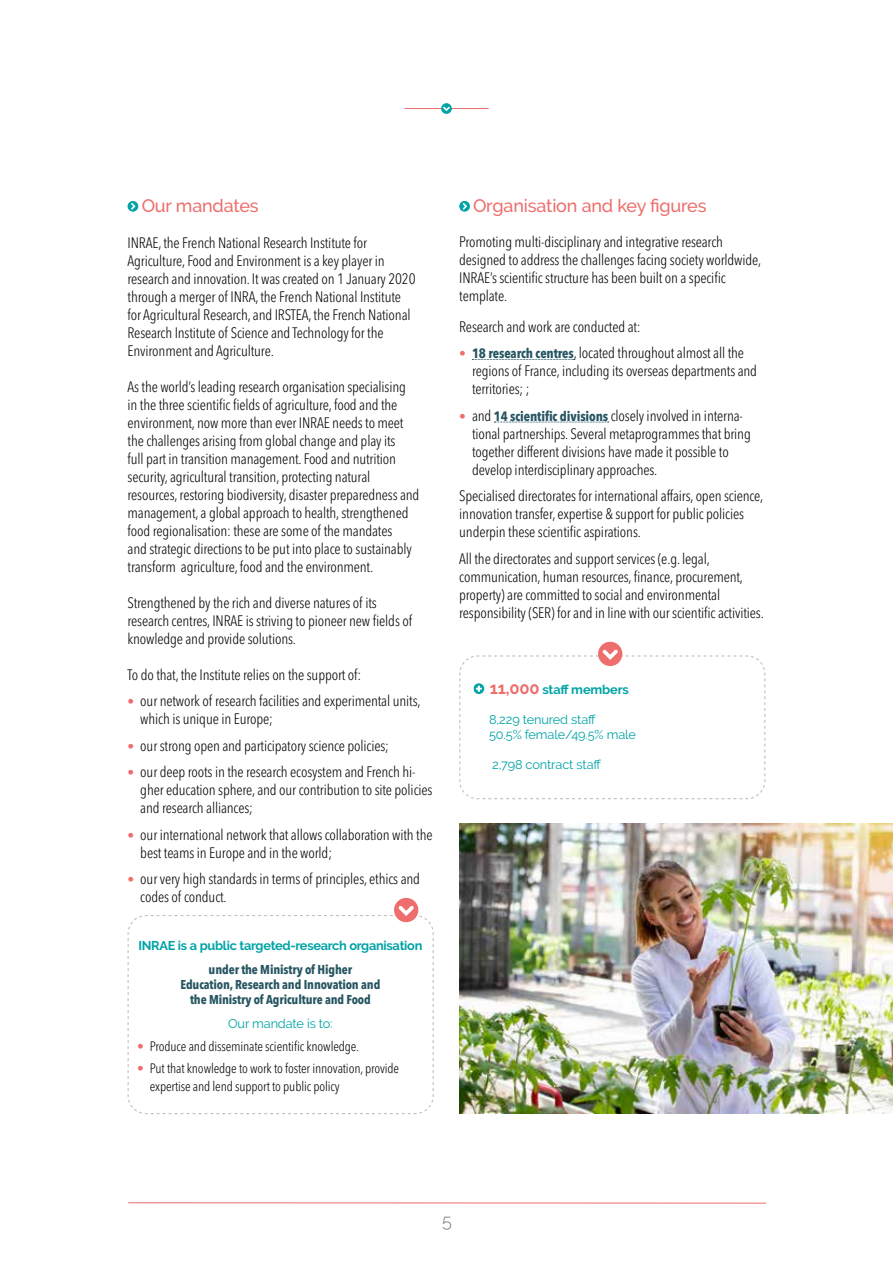
<style>
.page{position:relative;width:893px;height:1263px;background:#fff}
.page>*{position:absolute;margin:0;border:0;box-sizing:border-box;transform-origin:0 0}
.t1{font:500 18px "Raleway";letter-spacing:-.01em;color:#ed6e6c}
.t2{font:300 18px "Raleway";color:#797870}
.t3{font:300 condensed 15px/18px "Avenir Next LT Pro";letter-spacing:-.01em;color:#000}
.t4{font:300 condensed 13.5px/18px "Avenir Next LT Pro";letter-spacing:-.01em;color:#000}
.t5{font:700 condensed 12.75px/15px "Avenir Next LT Pro";letter-spacing:-.01em;color:#275662;text-align:center}
.t6{font:12.75px/15px "Raleway";letter-spacing:-.01em;color:#00a3a6}
.t7{font:700 12.75px "Raleway";letter-spacing:-.02em;color:#00a3a6}
.s1{font-size:13.5px;color:#ed6e6c}
.s2{color:#ed6e6c}
.s3{font-weight:700;font-size:13.5px;color:#275662}
.s4{font-size:16.5px;color:#ed6e6c}
</style>
<div class="page">
<hr style="left:128px;top:1202px;width:638px;height:1px;background:#ed6e6c">
<hr style="left:404px;top:108px;width:85px;height:1px;background:#ed6e6c">
<svg style="left:441px;top:103px;width:11px;height:11px"></svg>
<svg style="left:443px;top:107px;width:7px;height:4px"></svg>
<div style="left:128px;top:201px;width:10px;height:11px;background:#00a3a6;border-radius:50%"></div>
<svg style="left:131px;top:203px;width:5px;height:7px"></svg>
<svg style="left:472px;top:359px;width:102px;height:1px"></svg>
<svg style="left:494px;top:422px;width:115px;height:1px"></svg>
<svg style="left:459px;top:201px;width:11px;height:11px"></svg>
<svg style="left:463px;top:203px;width:4px;height:7px"></svg>
<img style="left:459px;top:823px;width:434px;height:291px">
<svg style="left:127px;top:915px;width:307px;height:200px"></svg>
<div style="left:394px;top:898px;width:24px;height:24px;background:#ed6e6c;border-radius:50%"></div>
<svg style="left:149px;top:906px;width:285px;height:185px"></svg>
<div style="left:598px;top:642px;width:24px;height:24px;background:#ed6e6c;border-radius:50%"></div>
<svg style="left:459px;top:649px;width:307px;height:151px"></svg>
<p class="t1" style="left:142px;top:195px;width:119px">Our mandates</p>
<p class="t3" style="left:128px;top:233px;width:290px">INRAE, the French National Research Institute for Agriculture, Food and Environment is a key player in research and innovation. It was created on 1 January 2020 through a merger of INRA, the French National Institute for Agricultural Research, and IRSTEA, the French National Research Institute of Science and Technology for the Environment and Agriculture.</p>
<p class="t3" style="left:128px;top:377px;width:293px">As the world’s leading research organisation specialising in the three scientific fields of agriculture, food and the environment, now more than ever INRAE needs to meet the challenges arising from global change and play its<br>full part in transition management. Food and nutrition security, agricultural transition, protecting natural resources, restoring biodiversity, disaster preparedness and management, a global approach to health, strengthened food regionalisation: these are some of the mandates<br>and strategic directions to be put into place to sustainably transform agriculture, food and the environment.</p>
<p class="t3" style="left:128px;top:593px;width:286px">Strengthened by the rich and diverse natures of its research centres, INRAE is striving to pioneer new fields of knowledge and provide solutions.</p>
<p class="t3" style="left:128px;top:665px;width:235px">To do that, the Institute relies on the support of:</p>
<p class="t3" style="left:140px;top:692px;width:282px;text-indent:-13px"><span class="s1">•</span> our network of research facilities and experimental units, which is unique in Europe;</p>
<p class="t3" style="left:128px;top:736px;width:263px"><span class="s1">•</span> our strong open and participatory science policies;</p>
<p class="t3" style="left:140px;top:763px;width:294px;text-indent:-13px"><span class="s1">•</span> our deep roots in the research ecosystem and French hi&shy;gher education sphere, and our contribution to site policies and research alliances;</p>
<p class="t3" style="left:140px;top:825px;width:294px;text-indent:-13px"><span class="s1">•</span> our international network that allows collaboration with the best teams in Europe and in the world;</p>
<p class="t3" style="left:140px;top:870px;width:281px;text-indent:-13px"><span class="s1">•</span> our very high standards in terms of principles, ethics and codes of conduct.</p>
<p class="t7" style="left:138px;top:938px;width:285px">INRAE is a public targeted-research organisation</p>
<p class="t5" style="left:180px;top:962px;width:201px">under the Ministry of Higher<br>Education, Research and Innovation and the Ministry of Agriculture and Food</p>
<p class="t6" style="left:228px;top:1016px;width:106px">Our mandate is to:</p>
<p class="t4" style="left:137px;top:1037px;width:223px"><span class="s2">•</span> Produce and disseminate scientific knowledge.</p>
<p class="t4" style="left:150px;top:1059px;width:251px;text-indent:-13px"><span class="s2">•</span> Put that knowledge to work to foster innovation, provide expertise and lend support to public policy</p>
<p class="t1" style="left:473px;top:195px;width:235px">Organisation and key figures</p>
<p class="t3" style="left:459px;top:233px;width:304px">Promoting multi-disciplinary and integrative research designed to address the challenges facing society worldwide, INRAE’s scientific structure has been built on a specific template.</p>
<p class="t3" style="left:459px;top:317px;width:183px">Research and work are conducted at:</p>
<p class="t3" style="left:472px;top:344px;width:287px;text-indent:-13px"><span class="s1">•</span> <span class="s3">18 research centres</span>, located throughout almost all the regions of France, including its overseas departments and territories; ;</p>
<p class="t3" style="left:472px;top:406px;width:280px;text-indent:-13px"><span class="s1">•</span> and <span class="s3">14 scientific divisions</span> closely involved in interna&shy;tional partnerships. Several metaprogrammes that bring together different divisions have made it possible to develop interdisciplinary approaches.</p>
<p class="t3" style="left:459px;top:487px;width:306px">Specialised directorates for international affairs, open science, innovation transfer, expertise &amp; support for public policies underpin these scientific aspirations.</p>
<p class="t3" style="left:459px;top:549px;width:306px">All the directorates and support services (e.g. legal, communication, human resources, finance, procurement, property) are committed to social and environmental responsibility (SER) for and in line with our scientific activities.</p>
<p class="t7" style="left:490px;top:682px;width:140px"><span class="s4">11,000</span> staff members</p>
<p class="t6" style="left:489px;top:712px;width:148px">8,229 tenured staff<br>50.5% female/49.5% male</p>
<p class="t6" style="left:492px;top:757px;width:110px">2,798 contract staff</p>
<p class="t2" style="left:442px;top:1210px;width:11px">5</p>
</div>
